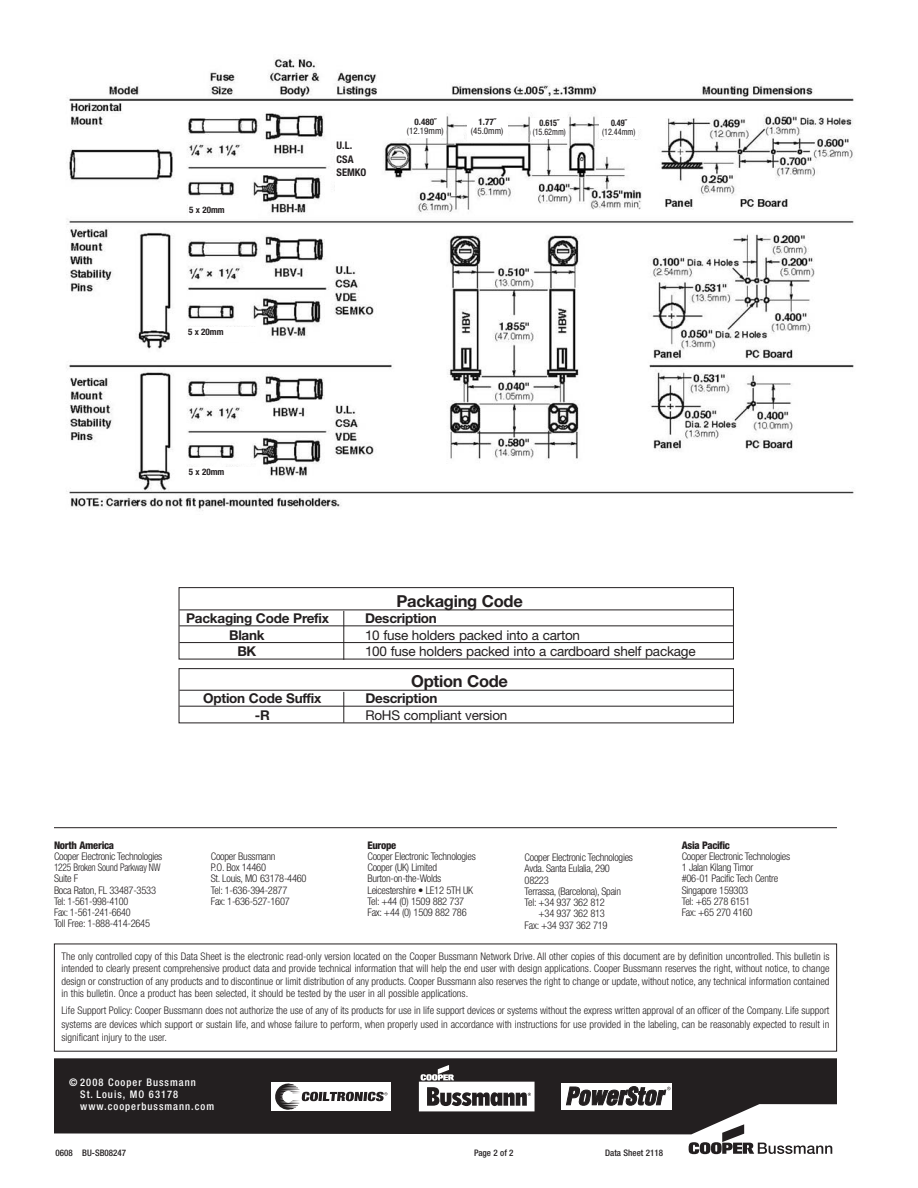
<style>
.page{position:relative;width:918px;height:1188px;background:#fff}
.page>*{position:absolute;margin:0;border:0;box-sizing:border-box;transform-origin:0 0}
.t1{font:700 16.5px "Helvetica Neue";letter-spacing:-.015em;color:#231f20}
.t2{font:13.5px "Helvetica Neue";letter-spacing:-.015em;color:#231f20}
.t3{font:700 13.5px "Helvetica Neue";letter-spacing:-.015em;color:#231f20}
.t4{font:300 condensed 10.5px/11.2px "Helvetica Neue";letter-spacing:-.025em;color:#231f20}
.t5{font:500 condensed 10.5px/12px "Helvetica Neue";letter-spacing:.095em;color:#fff}
.t6{font:800 condensed 10.5px "Helvetica Neue";letter-spacing:-.025em;color:#231f20}
.t7{font:700 condensed 10.5px/13.5px "Helvetica Neue";color:#231f20}
.t8{font:500 condensed 9px "Helvetica Neue";color:#231f20}
.t9{font:700 condensed 9px "Helvetica Neue";color:#231f20}
.t10{font:condensed 9px "Helvetica Neue";color:#231f20;scale:.9 1}
.t11{font:condensed 9px "Helvetica Neue";color:#231f20}
.t12{font:700 condensed 9px "Helvetica Neue";color:#231f20;scale:.9 1}
</style>
<div class="page">
<svg style="left:689px;top:1134px;width:143px;height:20px"></svg>
<svg style="left:54px;top:1058px;width:783px;height:76px;background:#343031"></svg>
<div style="left:271px;top:1082px;width:120px;height:29px;background:#fff"></div>
<svg style="left:275px;top:1083px;width:113px;height:27px"></svg>
<svg style="left:421px;top:1065px;width:33px;height:16px"></svg>
<div style="left:420px;top:1083px;width:113px;height:27px;background:#fff"></div>
<svg style="left:427px;top:1087px;width:104px;height:19px"></svg>
<div style="left:560px;top:1082px;width:113px;height:29px;border:3px solid #231f20"></div>
<div style="left:562px;top:1083px;width:110px;height:26px;background:#fff"></div>
<svg style="left:566px;top:1086px;width:105px;height:20px"></svg>
<hr style="left:54px;top:827px;width:783px;height:1px;background:#231f20">
<svg style="left:178px;top:609px;width:556px;height:115px"></svg>
<hr style="left:179px;top:625px;width:554px;height:1px;background:#231f20">
<hr style="left:179px;top:642px;width:554px;height:1px;background:#231f20">
<div style="left:179px;top:587px;width:555px;height:72px;border:1px solid #231f20"></div>
<hr style="left:343px;top:611px;width:1px;height:49px;background:#231f20">
<hr style="left:343px;top:692px;width:1px;height:31px;background:#231f20">
<img style="left:66px;top:57px;width:788px;height:454px">
<div style="left:405px;top:117px;width:41px;height:21px;background:#fff"></div>
<div style="left:335px;top:140px;width:44px;height:64px;background:#fff"></div>
<div style="left:188px;top:205px;width:70px;height:14px;background:#fff"></div>
<div style="left:187px;top:327px;width:69px;height:14px;background:#fff"></div>
<div style="left:187px;top:467px;width:70px;height:14px;background:#fff"></div>
<div style="left:467px;top:117px;width:40px;height:25px;background:#fff"></div>
<div style="left:531px;top:118px;width:37px;height:21px;background:#fff"></div>
<div style="left:599px;top:118px;width:39px;height:21px;background:#fff"></div>
<p class="t9" style="left:189px;top:206px;width:37px">5 x 20mm</p>
<p class="t9" style="left:188px;top:328px;width:37px">5 x 20mm</p>
<p class="t9" style="left:189px;top:469px;width:37px">5 x 20mm</p>
<p class="t7" style="left:337px;top:139px;width:31px">U.L.<br>CSA<br>SEMKO</p>
<p class="t9" style="left:415px;top:119px;width:23px">0.480˝</p>
<p class="t11" style="left:407px;top:128px;width:38px">(12.19mm)</p>
<p class="t9" style="left:479px;top:119px;width:19px">1.77˝</p>
<p class="t11" style="left:471px;top:128px;width:34px">(45.0mm)</p>
<p class="t12" style="left:540px;top:120px;width:23px">0.615˝</p>
<p class="t10" style="left:533px;top:129px;width:38px">(15.62mm)</p>
<p class="t12" style="left:611px;top:119px;width:19px">0.49˝</p>
<p class="t10" style="left:602px;top:128px;width:38px">(12.44mm)</p>
<h1 class="t1" style="left:396px;top:595px;width:128px">Packaging Code</h1>
<p class="t3" style="left:186px;top:613px;width:144px">Packaging Code Prefix</p>
<p class="t3" style="left:365px;top:613px;width:73px">Description</p>
<p class="t3" style="left:229px;top:630px;width:37px">Blank</p>
<p class="t2" style="left:365px;top:630px;width:217px">10 fuse holders packed into a carton</p>
<p class="t3" style="left:237px;top:646px;width:21px">BK</p>
<p class="t2" style="left:365px;top:646px;width:332px">100 fuse holders packed into a cardboard shelf package</p>
<h1 class="t1" style="left:411px;top:675px;width:98px">Option Code</h1>
<p class="t3" style="left:203px;top:694px;width:120px">Option Code Suffix</p>
<p class="t3" style="left:365px;top:694px;width:73px">Description</p>
<p class="t3" style="left:255px;top:710px;width:17px">-R</p>
<p class="t2" style="left:365px;top:710px;width:144px">RoHS compliant version</p>
<p class="t6" style="left:54px;top:841px;width:62px">North America</p>
<p class="t4" style="left:54px;top:851px;width:110px">Cooper Electronic Technologies<br>1225 Broken Sound Parkway NW<br>Suite F<br>Boca Raton, FL 33487-3533<br>Tel: 1-561-998-4100<br>Fax: 1-561-241-6640<br>Toll Free: 1-888-414-2645</p>
<p class="t4" style="left:211px;top:851px;width:97px">Cooper Bussmann<br>P.O. Box 14460<br>St. Louis, MO 63178-4460<br>Tel: 1-636-394-2877<br>Fax: 1-636-527-1607</p>
<p class="t6" style="left:367px;top:841px;width:30px">Europe</p>
<p class="t4" style="left:367px;top:851px;width:110px">Cooper Electronic Technologies<br>Cooper (UK) Limited<br>Burton-on-the-Wolds<br>Leicestershire • LE12 5TH UK<br>Tel: +44 (0) 1509 882 737<br>Fax: +44 (0) 1509 882 786</p>
<p class="t4" style="left:525px;top:853px;width:110px">Cooper Electronic Technologies</p>
<p class="t4" style="left:525px;top:864px;width:87px">Avda. Santa Eulalia, 290</p>
<p class="t4" style="left:525px;top:875px;width:26px">08223</p>
<p class="t4" style="left:525px;top:886px;width:98px">Terrassa, (Barcelona), Spain</p>
<p class="t4" style="left:525px;top:898px;width:82px">Tel: +34 937 362 812</p>
<p class="t4" style="left:539px;top:909px;width:68px">+34 937 362 813</p>
<p class="t4" style="left:525px;top:920px;width:85px">Fax: +34 937 362 719</p>
<p class="t6" style="left:682px;top:841px;width:50px">Asia Pacific</p>
<p class="t4" style="left:682px;top:851px;width:110px">Cooper Electronic Technologies<br>1 Jalan Kilang Timor<br>#06-01 Pacific Tech Centre<br>Singapore 159303<br>Tel: +65 278 6151<br>Fax: +65 270 4160</p>
<p class="t4" style="left:61px;top:951px;width:770px;line-height:12.6px;text-align:justify">The only controlled copy of this Data Sheet is the electronic read-only version located on the Cooper Bussmann Network Drive. All other copies of this document are by definition uncontrolled. This bulletin is intended to clearly present comprehensive product data and provide technical information that will help the end user with design applications. Cooper Bussmann reserves the right, without notice, to change design or construction of any products and to discontinue or limit distribution of any products. Cooper Bussmann also reserves the right to change or update, without notice, any technical information contained in this bulletin. Once a product has been selected, it should be tested by the user in all possible applications.</p>
<p class="t4" style="left:61px;top:1005px;width:770px;line-height:13.5px;text-align:justify">Life Support Policy: Cooper Bussmann does not authorize the use of any of its products for use in life support devices or systems without the express written approval of an officer of the Company. Life support systems are devices which support or sustain life, and whose failure to perform, when properly used in accordance with instructions for use provided in the labeling, can be reasonably expected to result in significant injury to the user.</p>
<p class="t5" style="left:80px;top:1077px;width:135px;text-indent:-11px">© 2008 Cooper Bussmann<br>St. Louis, MO 63178 www.cooperbussmann.com</p>
<p class="t8" style="left:56px;top:1150px;width:72px">0608 BU-SB08247</p>
<p class="t8" style="left:474px;top:1150px;width:41px">Page 2 of 2</p>
<p class="t8" style="left:605px;top:1150px;width:59px">Data Sheet 2118</p>
</div>
